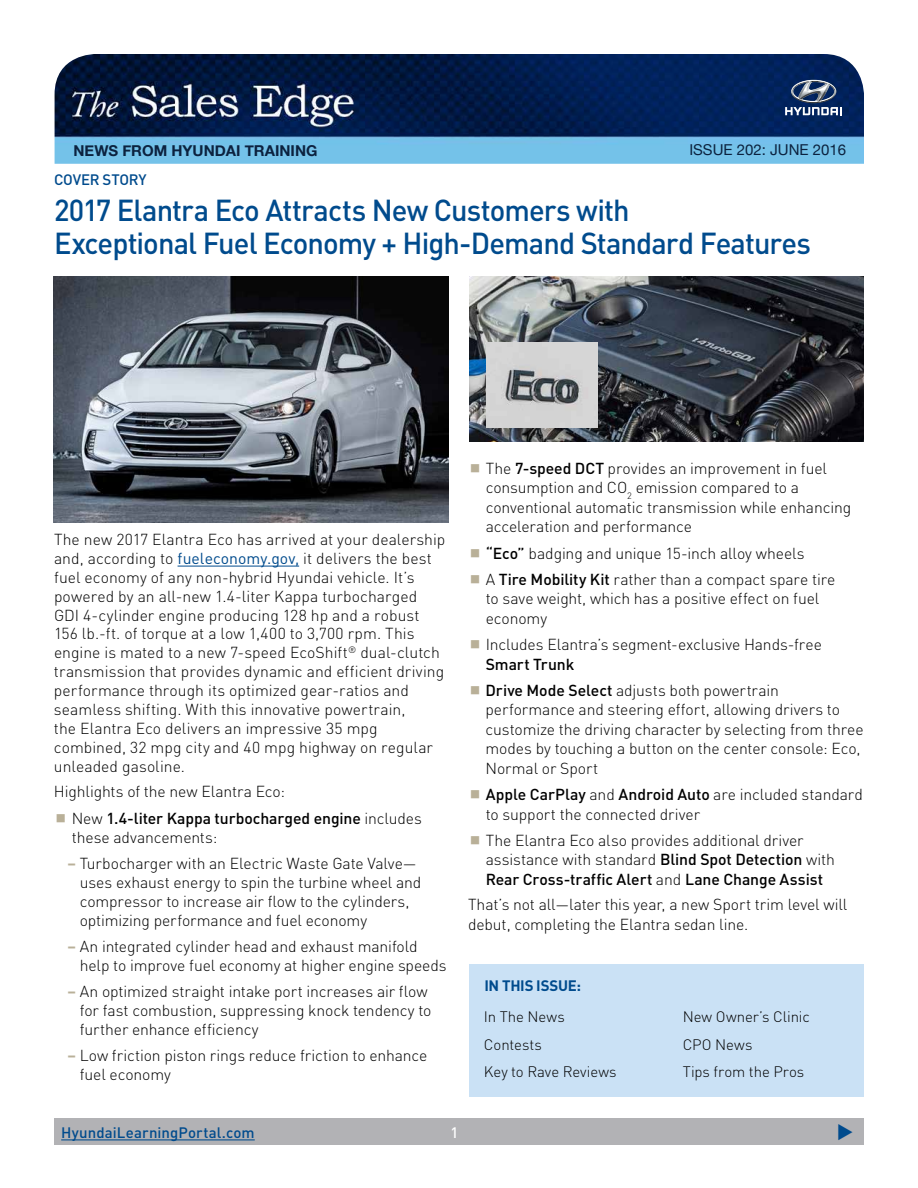
<style>
.page{position:relative;width:918px;height:1188px;background:#fff}
.page>*{position:absolute;margin:0;border:0;box-sizing:border-box;transform-origin:0 0}
.t1{font:500 30px/33px "DIN";letter-spacing:-.03em;color:#004b8d}
.t2{font:300 15.75px/18.9px "DIN";letter-spacing:-.005em;color:#000}
.t3{font:500 15.75px/26.2px "DIN";letter-spacing:-.005em;color:#000}
.t4{font:300 15px/27.8px "DIN";color:#000}
.t5{font:500 15px "DIN";letter-spacing:.005em;color:#004b8d}
.t6{font:700 15px "Helvetica Neue";color:#0c223f}
.t7{font:15px "Helvetica Neue";color:#0c223f}
.t8{font:700 15px "DIN";letter-spacing:-.015em;color:#004b8d}
.t9{font:500 15px "DIN";letter-spacing:-.015em;color:#004b8d}
.t10{font:500 15px "DIN";color:#fff}
.s1{font-weight:400;color:#004b8d}
.s2{font-weight:500}
.s3{font-weight:700;color:#b9b098}
.s4{font-weight:300}
</style>
<div class="page">
<img style="left:55px;top:54px;width:809px;height:110px">
<svg style="left:785px;top:80px;width:57px;height:35px"></svg>
<div style="left:54px;top:1118px;width:810px;height:27px;background:#b2b2b5"></div>
<hr style="left:61px;top:1139px;width:194px;height:1px;background:#004b8d">
<img style="left:53px;top:276px;width:396px;height:247px">
<img style="left:469px;top:276px;width:395px;height:166px">
<img style="left:486px;top:343px;width:111px;height:85px">
<hr style="left:178px;top:566px;width:121px;height:1px;background:#004b8d">
<div style="left:469px;top:964px;width:395px;height:133px;background:#cae1f5"></div>
<p class="t6" style="left:74px;top:139px;width:245px">NEWS FROM HYUNDAI TRAINING</p>
<p class="t7" style="left:689px;top:137px;width:158px">ISSUE 202: JUNE 2016</p>
<p class="t9" style="left:54px;top:170px;width:94px">COVER STORY</p>
<h1 class="t1" style="left:54px;top:193px;width:759px">2017 Elantra Eco Attracts New Customers with<br>Exceptional Fuel Economy + High-Demand Standard Features</h1>
<p class="t2" style="left:54px;top:530px;width:393px">The new 2017 Elantra Eco has arrived at your dealership and, according to <span class="s1">fueleconomy.gov,</span> it delivers the best fuel economy of any non-hybrid Hyundai vehicle. It’s powered by an all-new 1.4-liter Kappa turbocharged GDI 4-cylinder engine producing 128 hp and a robust 156 lb.-ft. of torque at a low 1,400 to 3,700 rpm. This engine is mated to a new 7-speed EcoShift<sup>®</sup> dual-clutch transmission that provides dynamic and efficient driving performance through its optimized gear-ratios and seamless shifting. With this innovative powertrain,<br>the Elantra Eco delivers an impressive 35 mpg combined, 32 mpg city and 40 mpg highway on regular unleaded gasoline.</p>
<p class="t2" style="left:72px;top:779px;width:352px;line-height:26.2px;text-indent:-18px">Highlights of the new Elantra Eco:<br>New <span class="s2">1.4-liter Kappa turbocharged engine</span> includes</p>
<p class="t2" style="left:72px;top:827px;width:147px">these advancements:</p>
<p class="t2" style="left:80px;top:854px;width:343px;text-indent:-12px"><span class="s3">–</span> Turbocharger with an Electric Waste Gate Valve— uses exhaust energy to spin the turbine wheel and compressor to increase air flow to the cylinders, optimizing performance and fuel economy</p>
<p class="t2" style="left:80px;top:937px;width:368px;text-indent:-12px"><span class="s3">–</span> An integrated cylinder head and exhaust manifold help to improve fuel economy at higher engine speeds</p>
<p class="t2" style="left:80px;top:982px;width:353px;text-indent:-12px"><span class="s3">–</span> An optimized straight intake port increases air flow for fast combustion, suppressing knock tendency to further enhance efficiency</p>
<p class="t2" style="left:80px;top:1046px;width:349px;text-indent:-12px"><span class="s3">–</span> Low friction piston rings reduce friction to enhance fuel economy</p>
<p class="t2" style="left:486px;top:458px;width:367px;line-height:19.5px">The <span class="s2">7-speed DCT</span> provides an improvement in fuel consumption and CO<sub>2</sub> emission compared to a conventional automatic transmission while enhancing acceleration and performance</p>
<p class="t2" style="left:486px;top:540px;width:351px;line-height:26.2px"><span class="s2">“Eco”</span> badging and unique 15-inch alloy wheels<br>A <span class="s2">Tire Mobility Kit</span> rather than a compact spare tire</p>
<p class="t2" style="left:486px;top:589px;width:335px;line-height:19.5px">to save weight, which has a positive effect on fuel economy</p>
<p class="t2" style="left:486px;top:635px;width:338px">Includes Elantra’s segment-exclusive Hands-free</p>
<p class="t3" style="left:486px;top:650px;width:295px">Smart Trunk<br>Drive Mode Select <span class="s4">adjusts both powertrain</span></p>
<p class="t2" style="left:486px;top:700px;width:380px;line-height:19.5px">performance and steering effort, allowing drivers to customize the driving character by selecting from three modes by touching a button on the center console: Eco, Normal or Sport</p>
<p class="t2" style="left:486px;top:785px;width:379px;line-height:19.5px"><span class="s2">Apple CarPlay</span> and <span class="s2">Android Auto</span> are included standard to support the connected driver</p>
<p class="t2" style="left:486px;top:830px;width:351px;line-height:19.5px">The Elantra Eco also provides additional driver assistance with standard <span class="s2">Blind Spot Detection</span> with<br><span class="s2">Rear Cross-traffic Alert</span> and <span class="s2">Lane Change Assist</span></p>
<p class="t2" style="left:468px;top:895px;width:381px;line-height:19.5px">That’s not all—later this year, a new Sport trim level will debut, completing the Elantra sedan line.</p>
<p class="t8" style="left:484px;top:976px;width:98px">IN THIS ISSUE:</p>
<p class="t4" style="left:484px;top:1002px;width:134px">In The News<br>Contests<br>Key to Rave Reviews</p>
<p class="t4" style="left:683px;top:1002px;width:129px">New Owner’s Clinic<br>CPO News<br>Tips from the Pros</p>
<p class="t5" style="left:61px;top:1123px;width:195px">HyundaiLearningPortal.com</p>
<p class="t10" style="left:451px;top:1123px;width:9px">1</p>
</div>
